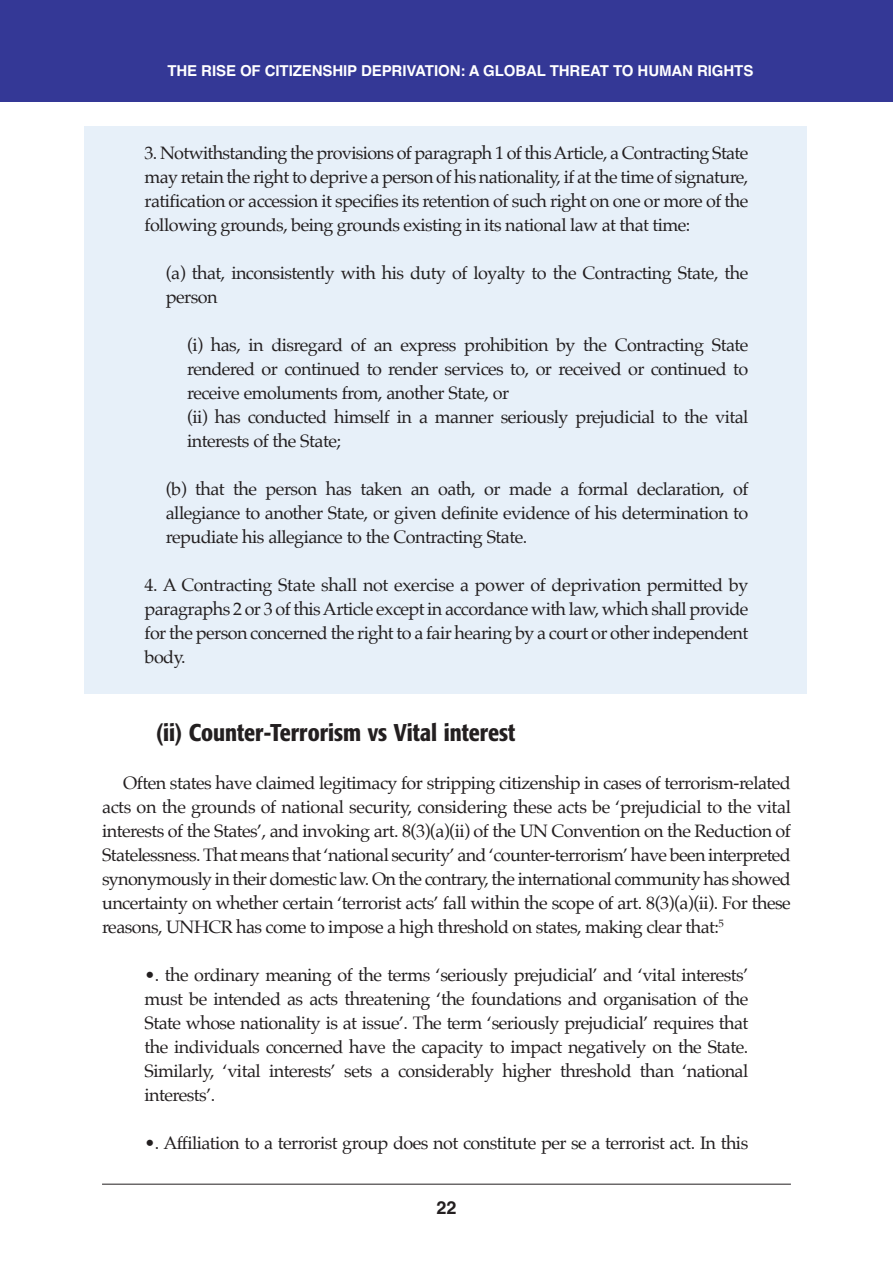
<style>
.page{position:relative;width:893px;height:1263px;background:#fff}
.page>*{position:absolute;margin:0;border:0;box-sizing:border-box;transform-origin:0 0}
.t1{font:500 condensed 24px "Formata";color:#231f20}
.t2{font:18px/24px "Palatino";letter-spacing:-.03em;color:#231f20;text-align:justify}
.t3{font:700 18px "Helvetica";color:#231f20}
.t4{font:700 15px "Helvetica";letter-spacing:-.005em;color:#fff}
</style>
<div class="page">
<div style="left:85px;top:126px;width:722px;height:567px;background:#e7f0f9"></div>
<div style="left:0;top:0;width:893px;height:102px;background:#343896"></div>
<hr style="left:102px;top:1184px;width:689px;height:1px;background:#231f20">
<p class="t4" style="left:167px;top:62px;width:587px">THE RISE OF CITIZENSHIP DEPRIVATION: A GLOBAL THREAT TO HUMAN RIGHTS</p>
<p class="t2" style="left:145px;top:142px;width:605px">3. Notwithstanding the provisions of paragraph 1 of thisArticle, a Contracting State may retain the right to deprive a person of his nationality, if at the time of signature, ratification or accession it specifies its retention of such right on one or more of the following grounds, being grounds existing in its national law at that time:</p>
<p class="t2" style="left:166px;top:262px;width:584px">(a) that, inconsistently with his duty of loyalty to the Contracting State, the person</p>
<p class="t2" style="left:187px;top:334px;width:563px;text-align:left">(i) has, in disregard of an express prohibition by the Contracting State rendered or continued to render services to, or received or continued to receive emoluments from, another State, or<br>(ii) has conducted himself in a manner seriously prejudicial to the vital interests of the State;</p>
<p class="t2" style="left:166px;top:478px;width:584px">(b) that the person has taken an oath, or made a formal declaration, of allegiance to another State, or given definite evidence of his determination to repudiate his allegiance to the Contracting State.</p>
<p class="t2" style="left:145px;top:574px;width:605px">4. A Contracting State shall not exercise a power of deprivation permitted by paragraphs 2 or 3 of thisArticle except in accordance with law, which shall provide for the person concerned the right to a fair hearing by a court or other independent body.</p>
<h1 class="t1" style="left:156px;top:723px;width:361px">(ii) Counter-Terrorism vs Vital interest</h1>
<p class="t2" style="left:102px;top:772px;width:690px;text-indent:21px">Often states have claimed legitimacy for stripping citizenship in cases of terrorism-related acts on the grounds of national security, considering these acts be ‘prejudicial to the vital interests of the States’, and invoking art. 8(3)(a)(ii) of the UN Convention on the Reduction of Statelessness. That means that ‘national security’ and ‘counter-terrorism’ have been interpreted synonymously in their domestic law. On the contrary, the international community has showed uncertainty on whether certain ‘terrorist acts’ fall within the scope of art. 8(3)(a)(ii). For these reasons, UNHCR has come to impose a high threshold on states, making clear that:<sup>5</sup></p>
<p class="t2" style="left:144px;top:964px;width:605px">•. the ordinary meaning of the terms ‘seriously prejudicial’ and ‘vital interests’ must be intended as acts threatening ‘the foundations and organisation of the State whose nationality is at issue’. The term ‘seriously prejudicial’ requires that the individuals concerned have the capacity to impact negatively on the State.<br>Similarly, ‘vital interests’ sets a considerably higher threshold than ‘national interests’.</p>
<p class="t2" style="left:144px;top:1132px;width:605px">•. Affiliation to a terrorist group does not constitute per se a terrorist act. In this</p>
<p class="t3" style="left:436px;top:1197px;width:22px">22</p>
</div>
